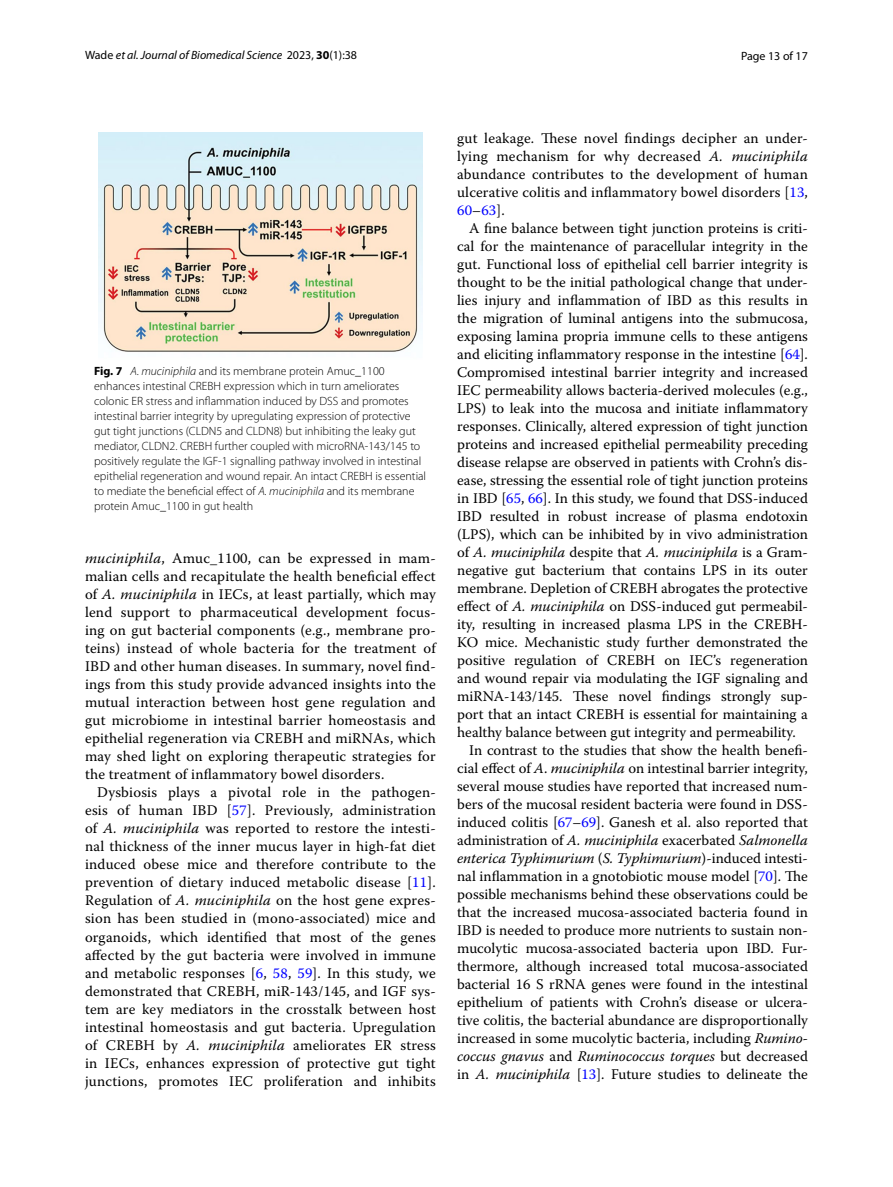
<style>
.page{position:relative;width:893px;height:1187px;background:#fff}
.page>*{position:absolute;margin:0;border:0;box-sizing:border-box;transform-origin:0 0}
.t1{font:14.7px/18px "Warnock Pro";color:#000;text-align:justify}
.t2{font:italic 14.7px "Warnock Pro";color:#000}
.t3{font:300 12px/15px "Myriad Pro";color:#000}
.t4{font:italic 12px "Myriad Pro";color:#000}
.t5{font:12px "Myriad Pro";color:#000}
.s1{font-style:normal}
.s2{font-weight:700;font-style:normal}
.s3{font-weight:700}
.s4{font-style:italic}
.s5{color:#00f}
</style>
<div class="page">
<img style="left:99px;top:133px;width:323px;height:219px">
<p class="t4" style="left:85px;top:48px;width:274px"><span class="s1">Wade</span> et al. Journal of Biomedical Science <span class="s1">2023,</span> <span class="s2">30</span><span class="s1">(1):38</span></p>
<p class="t5" style="left:741px;top:48px;width:68px">Page 13 of 17</p>
<p class="t3" style="left:94px;top:363px;width:334px"><span class="s3">Fig. 7</span> <span class="s4">A. muciniphila</span> and its membrane protein Amuc_1100 enhances intestinal CREBH expression which in turn ameliorates colonic ER stress and inflammation induced by DSS and promotes intestinal barrier integrity by upregulating expression of protective gut tight junctions (CLDN5 and CLDN8) but inhibiting the leaky gut mediator, CLDN2. CREBH further coupled with microRNA-143/145 to positively regulate the IGF-1 signalling pathway involved in intestinal epithelial regeneration and wound repair. An intact CREBH is essential to mediate the beneficial effect of <span class="s4">A. muciniphila</span> and its membrane protein Amuc_1100 in gut health</p>
<p class="t1" style="left:85px;top:549px;width:352px"><span class="s4">muciniphila</span>, Amuc_1100, can be expressed in mam&shy;malian cells and recapitulate the health beneficial effect of <span class="s4">A. muciniphila</span> in IECs, at least partially, which may lend support to pharmaceutical development focus&shy;ing on gut bacterial components (e.g., membrane pro&shy;teins) instead of whole bacteria for the treatment of IBD and other human diseases. In summary, novel find&shy;ings from this study provide advanced insights into the mutual interaction between host gene regulation and gut microbiome in intestinal barrier homeostasis and epithelial regeneration via CREBH and miRNAs, which may shed light on exploring therapeutic strategies for the treatment of inflammatory bowel disorders.</p>
<p class="t1" style="left:85px;top:783px;width:352px;text-indent:12px">Dysbiosis plays a pivotal role in the pathogen&shy;esis of human IBD [<span class="s5">57</span>]. Previously, administration of <span class="s4">A. muciniphila</span> was reported to restore the intesti&shy;nal thickness of the inner mucus layer in high-fat diet induced obese mice and therefore contribute to the prevention of dietary induced metabolic disease [<span class="s5">11</span>].<br>Regulation of <span class="s4">A. muciniphila</span> on the host gene expres&shy;sion has been studied in (mono-associated) mice and organoids, which identified that most of the genes affected by the gut bacteria were involved in immune and metabolic responses [<span class="s5">6</span>, <span class="s5">58</span>, <span class="s5">59</span>]. In this study, we demonstrated that CREBH, miR-143/145, and IGF sys&shy;tem are key mediators in the crosstalk between host intestinal homeostasis and gut bacteria. Upregulation of CREBH by <span class="s4">A. muciniphila</span> ameliorates ER stress in IECs, enhances expression of protective gut tight junctions, promotes IEC proliferation and inhibits</p>
<p class="t1" style="left:457px;top:128px;width:352px">gut leakage. These novel findings decipher an under&shy;lying mechanism for why decreased <span class="s4">A. muciniphila </span>abundance contributes to the development of human ulcerative colitis and inflammatory bowel disorders [<span class="s5">13</span>, <span class="s5">60</span>–<span class="s5">63</span>].</p>
<p class="t1" style="left:469px;top:218px;width:340px">A fine balance between tight junction proteins is criti-</p>
<p class="t1" style="left:457px;top:236px;width:352px">cal for the maintenance of paracellular integrity in the</p>
<p class="t1" style="left:457px;top:254px;width:352px">gut. Functional loss of epithelial cell barrier integrity is</p>
<p class="t1" style="left:457px;top:272px;width:352px">thought to be the initial pathological change that under-</p>
<p class="t1" style="left:457px;top:290px;width:352px">lies injury and inflammation of IBD as this results in</p>
<p class="t1" style="left:457px;top:308px;width:352px">the migration of luminal antigens into the submucosa,</p>
<p class="t1" style="left:457px;top:326px;width:352px">exposing lamina propria immune cells to these antigens</p>
<p class="t1" style="left:457px;top:344px;width:352px">and eliciting inflammatory response in the intestine [<span class="s5">64</span>].</p>
<p class="t1" style="left:457px;top:362px;width:352px">Compromised intestinal barrier integrity and increased</p>
<p class="t1" style="left:457px;top:380px;width:352px">IEC permeability allows bacteria-derived molecules (e.g.,</p>
<p class="t1" style="left:457px;top:398px;width:352px">LPS) to leak into the mucosa and initiate inflammatory</p>
<p class="t1" style="left:457px;top:416px;width:352px">responses. Clinically, altered expression of tight junction</p>
<p class="t1" style="left:457px;top:434px;width:352px">proteins and increased epithelial permeability preceding</p>
<p class="t1" style="left:457px;top:452px;width:352px">disease relapse are observed in patients with Crohn’s dis-</p>
<p class="t1" style="left:457px;top:470px;width:352px">ease, stressing the essential role of tight junction proteins</p>
<p class="t1" style="left:457px;top:488px;width:352px">in IBD [<span class="s5">65</span>, <span class="s5">66</span>]. In this study, we found that DSS-induced</p>
<p class="t1" style="left:457px;top:506px;width:352px">IBD resulted in robust increase of plasma endotoxin</p>
<p class="t1" style="left:457px;top:524px;width:352px">(LPS), which can be inhibited by in vivo administration</p>
<p class="t2" style="left:457px;top:543px;width:352px"><span class="s1">of</span> A. muciniphila <span class="s1">despite that</span> A. muciniphila <span class="s1">is a Gram-</span></p>
<p class="t1" style="left:457px;top:560px;width:352px">negative gut bacterium that contains LPS in its outer</p>
<p class="t1" style="left:457px;top:578px;width:352px">membrane. Depletion of CREBH abrogates the protective</p>
<p class="t1" style="left:457px;top:596px;width:352px">effect of <span class="s4">A. muciniphila</span> on DSS-induced gut permeabil-</p>
<p class="t1" style="left:457px;top:614px;width:352px">ity, resulting in increased plasma LPS in the CREBH-</p>
<p class="t1" style="left:457px;top:632px;width:352px">KO mice. Mechanistic study further demonstrated the</p>
<p class="t1" style="left:457px;top:650px;width:352px">positive regulation of CREBH on IEC’s regeneration</p>
<p class="t1" style="left:457px;top:668px;width:352px">and wound repair via modulating the IGF signaling and</p>
<p class="t1" style="left:457px;top:686px;width:352px">miRNA-143/145. These novel findings strongly sup-</p>
<p class="t1" style="left:457px;top:704px;width:352px">port that an intact CREBH is essential for maintaining a</p>
<p class="t1" style="left:457px;top:722px;width:340px">healthy balance between gut integrity and permeability.</p>
<p class="t1" style="left:469px;top:740px;width:340px">In contrast to the studies that show the health benefi-</p>
<p class="t1" style="left:457px;top:758px;width:352px">cial effect of <span class="s4">A</span>. <span class="s4">muciniphila</span> on intestinal barrier integrity,</p>
<p class="t1" style="left:457px;top:776px;width:352px">several mouse studies have reported that increased num-</p>
<p class="t1" style="left:457px;top:794px;width:352px">bers of the mucosal resident bacteria were found in DSS-</p>
<p class="t1" style="left:457px;top:812px;width:352px">induced colitis [<span class="s5">67</span>–<span class="s5">69</span>]. Ganesh et al. also reported that</p>
<p class="t1" style="left:457px;top:830px;width:352px">administration of <span class="s4">A. muciniphila</span> exacerbated <span class="s4">Salmonella</span></p>
<p class="t2" style="left:457px;top:849px;width:352px">enterica Typhimurium <span class="s1">(</span>S. Typhimurium<span class="s1">)-induced intesti-</span></p>
<p class="t1" style="left:457px;top:866px;width:352px">nal inflammation in a gnotobiotic mouse model [<span class="s5">70</span>]. The</p>
<p class="t1" style="left:457px;top:884px;width:352px">possible mechanisms behind these observations could be</p>
<p class="t1" style="left:457px;top:902px;width:352px">that the increased mucosa-associated bacteria found in</p>
<p class="t1" style="left:457px;top:920px;width:352px">IBD is needed to produce more nutrients to sustain non-</p>
<p class="t1" style="left:457px;top:938px;width:352px">mucolytic mucosa-associated bacteria upon IBD. Fur-</p>
<p class="t1" style="left:457px;top:956px;width:352px">thermore, although increased total mucosa-associated</p>
<p class="t1" style="left:457px;top:974px;width:352px">bacterial 16 S rRNA genes were found in the intestinal</p>
<p class="t1" style="left:457px;top:992px;width:352px">epithelium of patients with Crohn’s disease or ulcera-</p>
<p class="t1" style="left:457px;top:1010px;width:352px">tive colitis, the bacterial abundance are disproportionally</p>
<p class="t1" style="left:457px;top:1028px;width:352px">increased in some mucolytic bacteria, including <span class="s4">Rumino-</span></p>
<p class="t2" style="left:457px;top:1047px;width:352px">coccus gnavus <span class="s1">and</span> Ruminococcus torques <span class="s1">but decreased</span></p>
<p class="t1" style="left:457px;top:1064px;width:352px">in <span class="s4">A. muciniphila</span> [<span class="s5">13</span>]. Future studies to delineate the</p>
</div>
